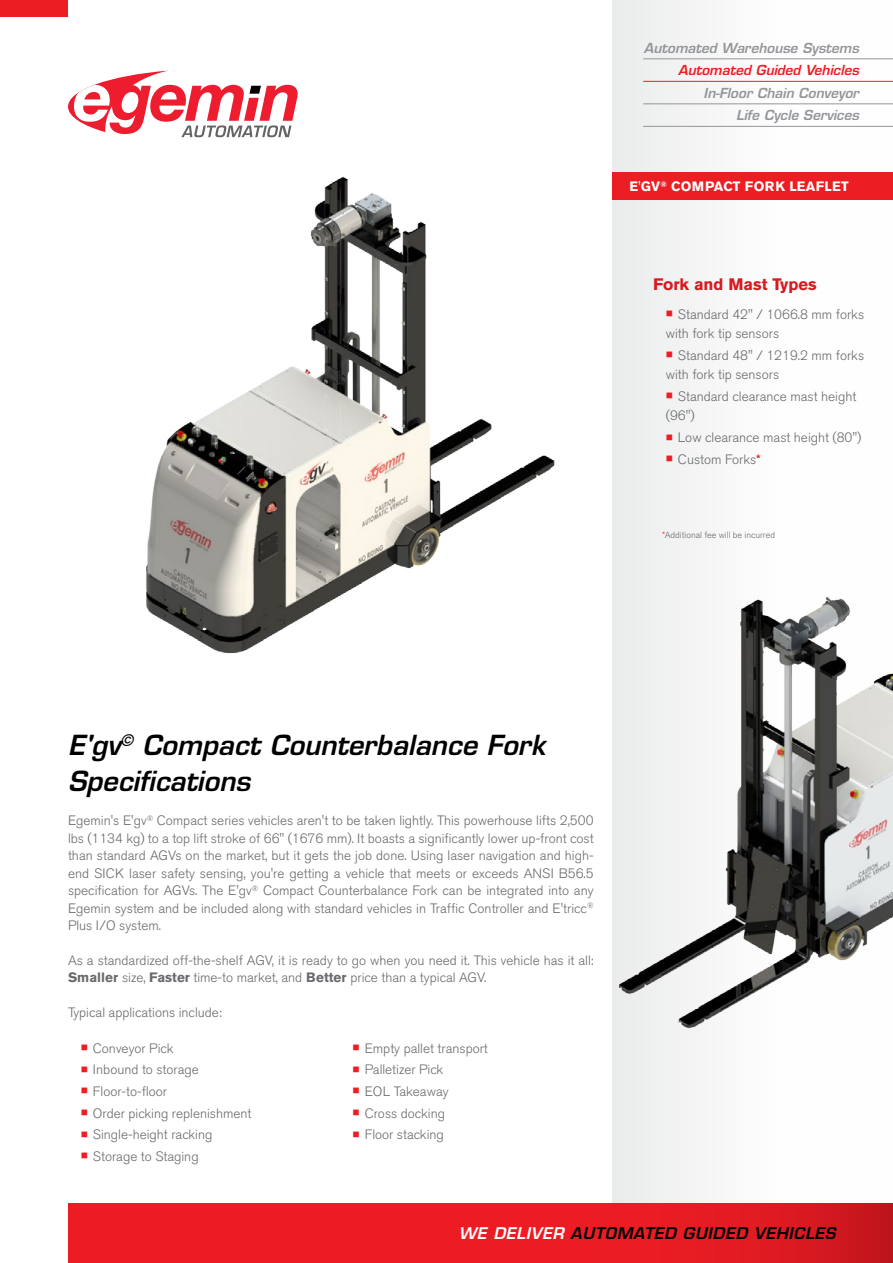
<style>
.page{position:relative;width:893px;height:1263px;background:#fff}
.page>*{position:absolute;margin:0;border:0;box-sizing:border-box;transform-origin:0 0}
.t1{font:italic 600 27px/35.4px "Eurostile LT Std";color:#000}
.t2{font:700 16.5px "Akzidenz Grotesk BQ";color:#d71920}
.t3{font:italic 600 15.75px "Eurostile LT Std";letter-spacing:.04em;color:#000}
.t4{font:300 13.5px/21.6px "Akzidenz Grotesk BQ";color:#696a6d}
.t5{font:italic 600 13.5px/22.5px "Eurostile LT Std";color:#939598;text-align:right}
.t6{font:700 13.5px "Akzidenz Grotesk BQ";letter-spacing:.02em;color:#fff}
.t7{font:italic 600 13.5px "Eurostile LT Std";color:#ed1d24}
.t8{font:300 9px "Akzidenz Grotesk BQ";color:#696a6d}
.s1{font-weight:400;color:#d71920}
.s2{color:#ed2124}
.s3{font-weight:700}
.s4{color:#fff}
</style>
<div class="page">
<div style="left:612px;top:0;width:281px;height:1203px;background:linear-gradient(to right,#ededee,#fff)"></div>
<div style="left:612px;top:173px;width:281px;height:27px;background:#ed1d24"></div>
<div style="left:0;top:0;width:68px;height:17px;background:#ed1d24"></div>
<svg style="left:68px;top:71px;width:230px;height:66px"></svg>
<svg style="left:68px;top:1203px;width:825px;height:60px;background:#e71b23"></svg>
<img style="left:146px;top:176px;width:409px;height:478px">
<hr style="left:643px;top:59px;width:250px;height:1px;background:#939598">
<hr style="left:643px;top:81px;width:250px;height:1px;background:#ed1d24">
<hr style="left:643px;top:104px;width:250px;height:1px;background:#939598">
<hr style="left:643px;top:126px;width:250px;height:1px;background:#939598">
<img style="left:612px;top:563px;width:281px;height:484px">
<svg style="left:667px;top:311px;width:5px;height:5px"></svg>
<svg style="left:667px;top:352px;width:5px;height:6px"></svg>
<svg style="left:667px;top:393px;width:5px;height:6px"></svg>
<svg style="left:667px;top:434px;width:5px;height:6px"></svg>
<svg style="left:667px;top:456px;width:5px;height:5px"></svg>
<p class="t5" style="left:644px;top:37px;width:217px">Automated Warehouse Systems</p>
<p class="t7" style="left:678px;top:62px;width:182px">Automated Guided Vehicles</p>
<p class="t5" style="left:704px;top:82px;width:157px">In-Floor Chain Conveyor<br>Life Cycle Services</p>
<p class="t6" style="left:629px;top:179px;width:221px">E'GV<sup>®</sup> COMPACT FORK LEAFLET</p>
<p class="t2" style="left:653px;top:274px;width:165px">Fork and Mast Types</p>
<p class="t4" style="left:666px;top:304px;width:200px;line-height:19.5px;text-indent:12px">Standard 42" / 1066.8 mm forks with fork tip sensors</p>
<p class="t4" style="left:666px;top:346px;width:200px;line-height:19.5px;text-indent:12px">Standard 48" / 1219.2 mm forks with fork tip sensors</p>
<p class="t4" style="left:666px;top:387px;width:192px;line-height:19.5px;text-indent:12px">Standard clearance mast height (96")</p>
<p class="t4" style="left:678px;top:427px;width:185px">Low clearance mast height (80")<br>Custom Forks<span class="s1">*</span></p>
<p class="t8" style="left:662px;top:530px;width:114px"><span class="s2">*</span>Additional fee will be incurred</p>
<h1 class="t1" style="left:68px;top:728px;width:479px">E'gv<sup>©</sup> Compact Counterbalance Fork<br>Specifications</h1>
<p class="t4" style="left:68px;top:812px;width:527px;line-height:17.4px;text-align:justify">Egemin's E'gv<sup>®</sup> Compact series vehicles aren't to be taken lightly. This powerhouse lifts 2,500 lbs (1134 kg) to a top lift stroke of 66" (1676 mm). It boasts a significantly lower up-front cost than standard AGVs on the market, but it gets the job done. Using laser navigation and high&shy;end SICK laser safety sensing, you're getting a vehicle that meets or exceeds ANSI B56.5 specification for AGVs. The E'gv<sup>®</sup> Compact Counterbalance Fork can be integrated into any Egemin system and be included along with standard vehicles in Traffic Controller and E'tricc<sup>® </sup>Plus I/O system.</p>
<p class="t4" style="left:68px;top:952px;width:527px;line-height:17.4px">As a standardized off-the-shelf AGV, it is ready to go when you need it. This vehicle has it all:<br><span class="s3">Smaller</span> size, <span class="s3">Faster</span> time-to market, and <span class="s3">Better</span> price than a typical AGV.</p>
<p class="t4" style="left:68px;top:1002px;width:155px">Typical applications include:</p>
<p class="t4" style="left:93px;top:1037px;width:160px">Conveyor Pick<br>Inbound to storage<br>Floor-to-floor<br>Order picking replenishment<br>Single-height racking<br>Storage to Staging</p>
<p class="t4" style="left:365px;top:1037px;width:125px">Empty pallet transport<br>Palletizer Pick<br>EOL Takeaway<br>Cross docking<br>Floor stacking</p>
<p class="t3" style="left:459px;top:1223px;width:378px"><span class="s4">WE DELIVER</span> AUTOMATED GUIDED VEHICLES</p>
</div>
